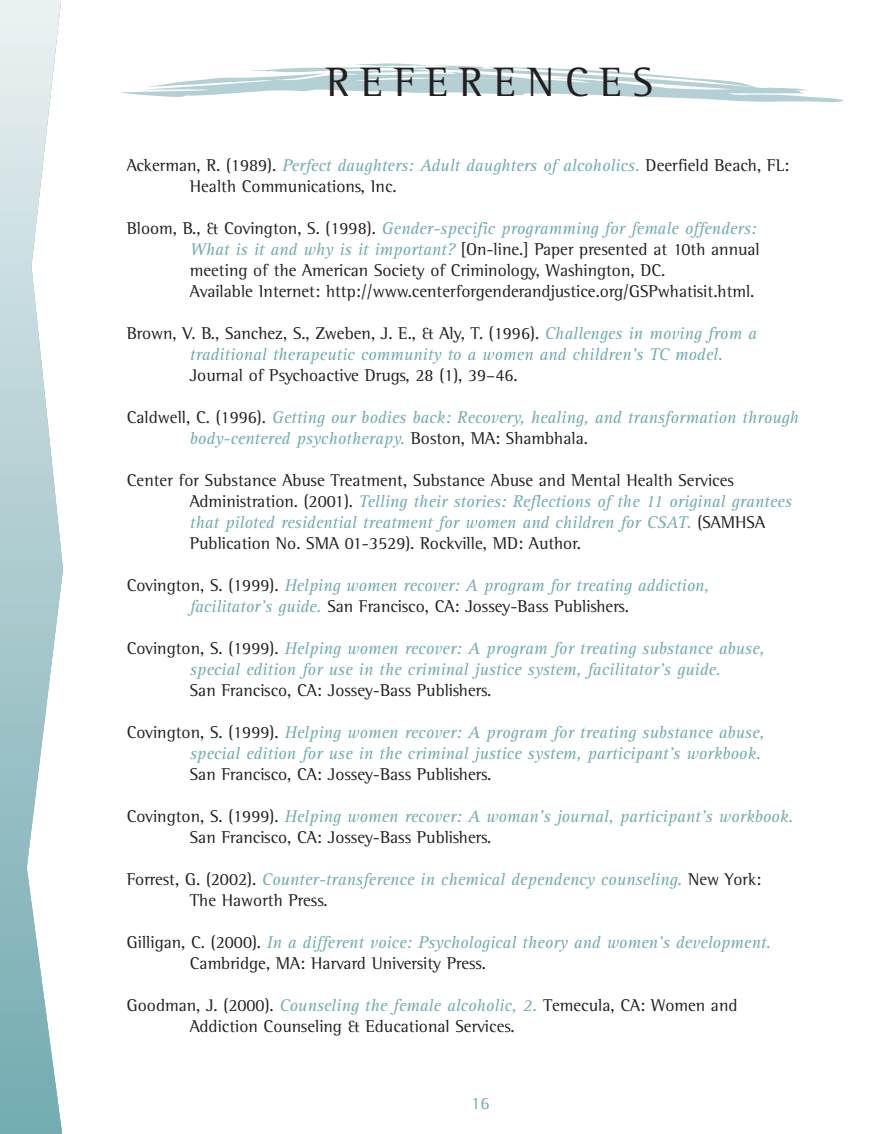
<style>
.page{position:relative;width:882px;height:1134px;background:#fff}
.page>*{position:absolute;margin:0;border:0;box-sizing:border-box;transform-origin:0 0}
.t1{font:42px "Rotis Semi Serif";letter-spacing:.26em;color:#231f20}
.t2{font:italic 17.5px/21px "Rotis Serif";color:#72acb1}
.t3{font:17.5px/21px "Rotis Semi Serif";color:#231f20}
.t4{font:17.5px "Rotis Semi Serif";color:#72acb1}
.s1{font-family:"Rotis Semi Serif";font-style:normal;color:#231f20}
.s2{font-family:"Rotis Serif";font-style:italic;color:#72acb1}
</style>
<div class="page">
<svg style="left:0;top:0;width:63px;height:1134px"></svg>
<svg style="left:122px;top:63px;width:721px;height:39px"></svg>
<h1 class="t1" style="left:326px;top:57px;width:328px">REFERENCES</h1>
<p class="t2" style="left:127px;top:156px;width:664px"><span class="s1">Ackerman, R. (1989).</span> Perfect daughters: Adult daughters of alcoholics. <span class="s1">Deerfield Beach, FL:</span></p>
<p class="t3" style="left:190px;top:176px;width:208px">Health Communications, Inc.</p>
<p class="t2" style="left:127px;top:219px;width:631px"><span class="s1">Bloom, B., &amp; Covington, S. (1998).</span> Gender-specific programming for female offenders:</p>
<p class="t3" style="left:190px;top:239px;width:571px"><span class="s2">What is it and why is it important?</span> [On-line.] Paper presented at 10th annual meeting of the American Society of Criminology, Washington, DC.<br>Available Internet: http://www.centerforgenderandjustice.org/GSPwhatisit.html.</p>
<p class="t3" style="left:127px;top:323px;width:631px">Brown, V. B., Sanchez, S., Zweben, J. E., &amp; Aly, T. (1996). <span class="s2">Challenges in moving from a</span></p>
<p class="t2" style="left:190px;top:345px;width:535px">traditional therapeutic community to a women and children’s TC model.</p>
<p class="t3" style="left:190px;top:365px;width:329px">Journal of Psychoactive Drugs, 28 (1), 39–46.</p>
<p class="t2" style="left:190px;top:408px;width:611px;text-indent:-63px"><span class="s1">Caldwell, C. (1996).</span> Getting our bodies back: Recovery, healing, and transformation through body-centered psychotherapy. <span class="s1">Boston, MA: Shambhala.</span></p>
<p class="t3" style="left:127px;top:470px;width:609px">Center for Substance Abuse Treatment, Substance Abuse and Mental Health Services</p>
<p class="t2" style="left:190px;top:492px;width:603px"><span class="s1">Administration. (2001).</span> Telling their stories: Reflections of the 11 original grantees that piloted residential treatment for women and children for CSAT. <span class="s1">(SAMHSA</span></p>
<p class="t3" style="left:190px;top:533px;width:393px">Publication No. SMA 01-3529). Rockville, MD: Author.</p>
<p class="t2" style="left:127px;top:576px;width:584px"><span class="s1">Covington, S. (1999).</span> Helping women recover: A program for treating addiction,</p>
<p class="t3" style="left:190px;top:596px;width:441px"><span class="s2">facilitator’s guide.</span> San Francisco, CA: Jossey-Bass Publishers.</p>
<p class="t2" style="left:190px;top:639px;width:576px;text-indent:-63px"><span class="s1">Covington, S. (1999).</span> Helping women recover: A program for treating substance abuse, special edition for use in the criminal justice system, facilitator’s guide.</p>
<p class="t3" style="left:190px;top:680px;width:303px">San Francisco, CA: Jossey-Bass Publishers.</p>
<p class="t2" style="left:127px;top:723px;width:639px;text-align:right"><span class="s1">Covington, S. (1999).</span> Helping women recover: A program for treating substance abuse, special edition for use in the criminal justice system, participant’s workbook.</p>
<p class="t3" style="left:190px;top:764px;width:303px">San Francisco, CA: Jossey-Bass Publishers.</p>
<p class="t2" style="left:127px;top:807px;width:668px"><span class="s1">Covington, S. (1999).</span> Helping women recover: A woman’s journal, participant’s workbook.</p>
<p class="t3" style="left:190px;top:827px;width:303px">San Francisco, CA: Jossey-Bass Publishers.</p>
<p class="t2" style="left:127px;top:870px;width:636px"><span class="s1">Forrest, G. (2002).</span> Counter-transference in chemical dependency counseling. <span class="s1">New York:</span></p>
<p class="t3" style="left:190px;top:890px;width:139px">The Haworth Press.</p>
<p class="t2" style="left:127px;top:933px;width:646px"><span class="s1">Gilligan, C. (2000).</span> In a different voice: Psychological theory and women’s development.</p>
<p class="t3" style="left:190px;top:953px;width:298px">Cambridge, MA: Harvard University Press.</p>
<p class="t3" style="left:190px;top:995px;width:549px;text-indent:-63px">Goodman, J. (2000). <span class="s2">Counseling the female alcoholic, 2.</span> Temecula, CA: Women and<br>Addiction Counseling &amp; Educational Services.</p>
<p class="t4" style="left:471px;top:1093px;width:20px">16</p>
</div>
